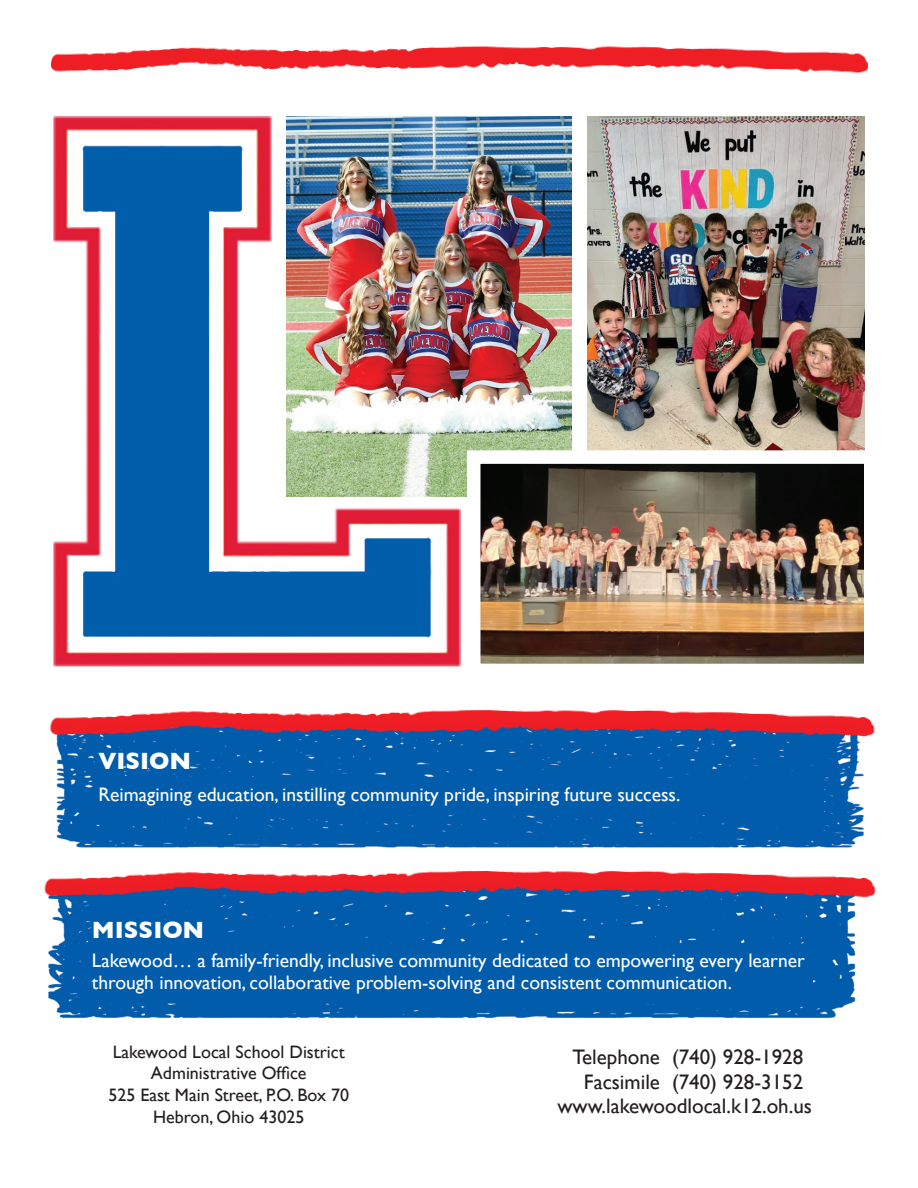
<style>
.page{position:relative;width:918px;height:1188px;background:#fff}
.page>*{position:absolute;margin:0;border:0;box-sizing:border-box;transform-origin:0 0}
.t1{font:700 24px "Gill Sans";color:#fff}
.t2{font:21px "Gill Sans";color:#231f20}
.t3{font:19.5px/22.5px "Gill Sans";color:#fff}
.t4{font:18px/21.6px "Gill Sans";color:#231f20;text-align:center}
</style>
<div class="page">
<img style="left:48px;top:914px;width:823px;height:104px">
<img style="left:56px;top:753px;width:808px;height:92px">
<img style="left:53px;top:116px;width:416px;height:551px">
<img style="left:51px;top:46px;width:817px;height:28px">
<img style="left:50px;top:710px;width:825px;height:43px">
<img style="left:44px;top:845px;width:832px;height:69px">
<div style="left:94px;top:778px;width:730px;height:37px;background:#015dab"></div>
<div style="left:83px;top:944px;width:730px;height:58px;background:#015dab"></div>
<img style="left:588px;top:117px;width:277px;height:327px">
<img style="left:287px;top:117px;width:284px;height:379px">
<img style="left:460px;top:444px;width:405px;height:223px">
<p class="t1" style="left:98px;top:747px;width:94px">VISION</p>
<p class="t3" style="left:98px;top:783px;width:583px">Reimagining education, instilling community pride, inspiring future success.</p>
<p class="t1" style="left:92px;top:916px;width:114px">MISSION</p>
<p class="t3" style="left:92px;top:949px;width:714px">Lakewood… a family-friendly, inclusive community dedicated to empowering every learner through innovation, collaborative problem-solving and consistent communication.</p>
<p class="t4" style="left:108px;top:1041px;width:242px">Lakewood Local School District<br>Administrative Office<br>525 East Main Street, P.O. Box 70<br>Hebron, Ohio 43025</p>
<p class="t2" style="left:573px;top:1045px;width:232px">Telephone (740) 928-1928</p>
<p class="t2" style="left:584px;top:1069px;width:221px">Facsimile (740) 928-3152</p>
<p class="t2" style="left:558px;top:1093px;width:256px">www.lakewoodlocal.k12.oh.us</p>
</div>
